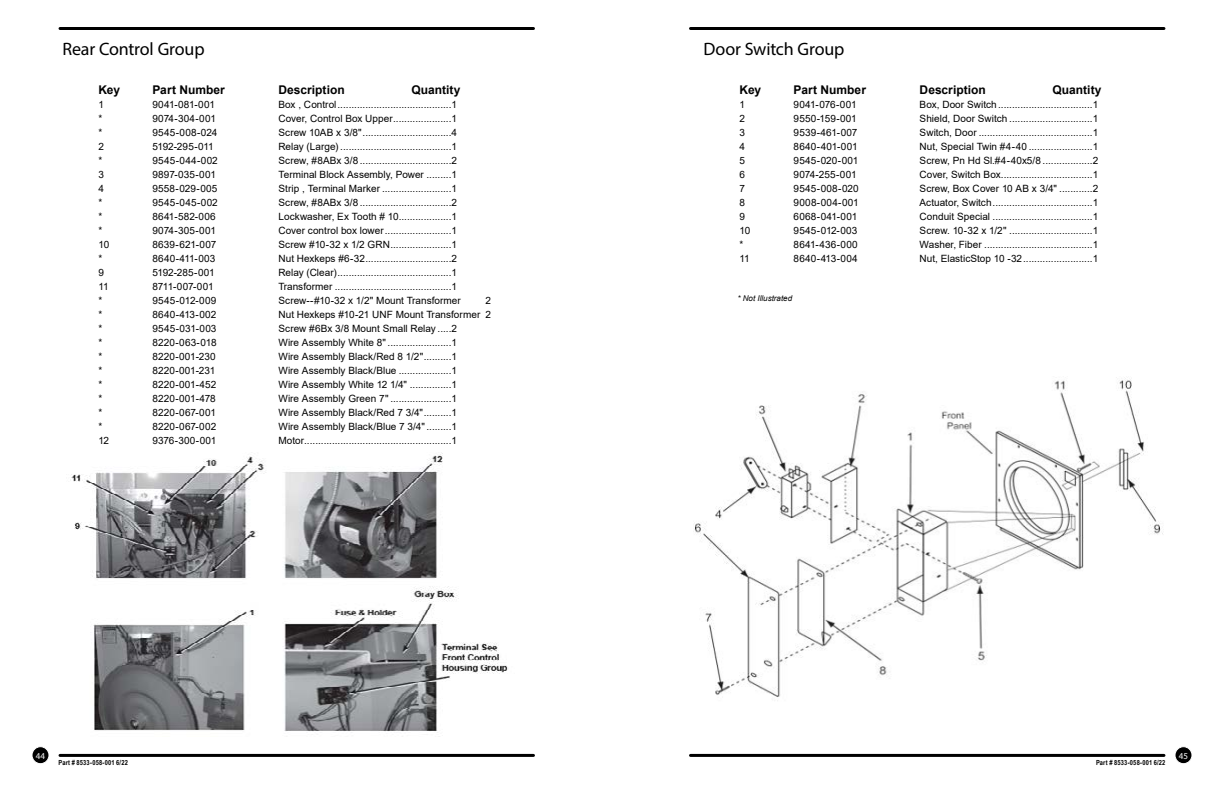
<style>
.page{position:relative;width:1224px;height:792px;background:#fff}
.page>*{position:absolute;margin:0;border:0;box-sizing:border-box;transform-origin:0 0}
.t1{font:18px "Myriad Pro";letter-spacing:-.01em;color:#000}
.t2{font:700 12px "Arial";color:#000}
.t3{font:10px "Arial";letter-spacing:.005em;color:#000}
.t4{font:10px "Arial";letter-spacing:-.015em;color:#000}
.t5{font:10px "Arial";letter-spacing:.025em;color:#000}
.t6{font:10px "Arial";letter-spacing:-.025em;color:#000}
.t7{font:9px "Myriad Pro";color:#fff}
.t8{font:italic 8px "Arial";color:#000}
.t9{font:700 7px "Arial Narrow";letter-spacing:.025em;color:#000}
</style>
<div class="page">
<hr style="left:60px;top:27px;width:474px;height:3px;background:#000">
<hr style="left:60px;top:754px;width:474px;height:3px;background:#000">
<hr style="left:690px;top:27px;width:474px;height:3px;background:#000">
<hr style="left:690px;top:754px;width:474px;height:3px;background:#000">
<div style="left:32px;top:747px;width:17px;height:17px;background:#000;border-radius:50%"></div>
<div style="left:32px;top:746px;width:18px;height:18px;border:1px solid #fff;border-radius:50%"></div>
<div style="left:1175px;top:747px;width:17px;height:17px;background:#000;border-radius:50%"></div>
<div style="left:1174px;top:746px;width:18px;height:18px;border:1px solid #fff;border-radius:50%"></div>
<img style="left:694px;top:377px;width:469px;height:324px">
<img style="left:70px;top:453px;width:438px;height:280px">
<h1 class="t1" style="left:62px;top:38px;width:144px">Rear Control Group</h1>
<p class="t2" style="left:98px;top:82px;width:23px">Key</p>
<p class="t2" style="left:152px;top:82px;width:74px">Part Number</p>
<p class="t2" style="left:278px;top:82px;width:68px">Description</p>
<p class="t2" style="left:411px;top:82px;width:51px">Quantity</p>
<p class="t3" style="left:98px;top:98px;width:7px">1</p>
<p class="t3" style="left:152px;top:98px;width:64px">9041-081-001</p>
<p class="t3" style="left:278px;top:98px;width:180px">Box , Control.........................................1</p>
<p class="t3" style="left:98px;top:112px;width:5px">*</p>
<p class="t3" style="left:152px;top:112px;width:65px">9074-304-001</p>
<p class="t3" style="left:278px;top:112px;width:180px">Cover, Control Box Upper.....................1</p>
<p class="t3" style="left:98px;top:126px;width:5px">*</p>
<p class="t3" style="left:152px;top:126px;width:66px">9545-008-024</p>
<p class="t3" style="left:278px;top:126px;width:180px">Screw 10AB x 3/8"................................4</p>
<p class="t3" style="left:98px;top:140px;width:7px">2</p>
<p class="t6" style="left:152px;top:140px;width:63px">5192-295-011</p>
<p class="t3" style="left:278px;top:140px;width:180px">Relay (Large) ........................................1</p>
<p class="t3" style="left:98px;top:154px;width:5px">*</p>
<p class="t5" style="left:152px;top:154px;width:67px">9545-044-002</p>
<p class="t3" style="left:278px;top:154px;width:180px">Screw, #8ABx 3/8 .................................2</p>
<p class="t3" style="left:98px;top:168px;width:7px">3</p>
<p class="t3" style="left:152px;top:168px;width:65px">9897-035-001</p>
<p class="t3" style="left:278px;top:168px;width:180px">Terminal Block Assembly, Power .........1</p>
<p class="t3" style="left:98px;top:182px;width:7px">4</p>
<p class="t3" style="left:152px;top:182px;width:67px">9558-029-005</p>
<p class="t3" style="left:278px;top:182px;width:180px">Strip , Terminal Marker .........................1</p>
<p class="t3" style="left:98px;top:196px;width:5px">*</p>
<p class="t3" style="left:152px;top:196px;width:67px">9545-045-002</p>
<p class="t3" style="left:278px;top:196px;width:180px">Screw, #8ABx 3/8 .................................2</p>
<p class="t3" style="left:98px;top:210px;width:5px">*</p>
<p class="t3" style="left:152px;top:210px;width:65px">8641-582-006</p>
<p class="t3" style="left:278px;top:210px;width:180px">Lockwasher, Ex Tooth # 10...................1</p>
<p class="t3" style="left:98px;top:224px;width:5px">*</p>
<p class="t3" style="left:152px;top:224px;width:65px">9074-305-001</p>
<p class="t3" style="left:278px;top:224px;width:180px">Cover control box lower........................1</p>
<p class="t3" style="left:98px;top:238px;width:12px">10</p>
<p class="t3" style="left:152px;top:238px;width:65px">8639-621-007</p>
<p class="t3" style="left:278px;top:238px;width:180px">Screw #10-32 x 1/2 GRN......................1</p>
<p class="t3" style="left:98px;top:252px;width:5px">*</p>
<p class="t3" style="left:152px;top:252px;width:64px">8640-411-003</p>
<p class="t3" style="left:278px;top:252px;width:180px">Nut Hexkeps #6-32...............................2</p>
<p class="t3" style="left:98px;top:266px;width:7px">9</p>
<p class="t3" style="left:152px;top:266px;width:64px">5192-285-001</p>
<p class="t3" style="left:278px;top:266px;width:180px">Relay (Clear).........................................1</p>
<p class="t3" style="left:98px;top:280px;width:12px">11</p>
<p class="t4" style="left:153px;top:280px;width:63px">8711-007-001</p>
<p class="t3" style="left:278px;top:280px;width:180px">Transformer ..........................................1</p>
<p class="t3" style="left:98px;top:294px;width:5px">*</p>
<p class="t3" style="left:152px;top:294px;width:65px">9545-012-009</p>
<p class="t3" style="left:278px;top:294px;width:184px">Screw--#10-32 x 1/2" Mount Transformer</p>
<p class="t3" style="left:485px;top:294px;width:7px">2</p>
<p class="t3" style="left:98px;top:308px;width:5px">*</p>
<p class="t3" style="left:152px;top:308px;width:65px">8640-413-002</p>
<p class="t3" style="left:278px;top:308px;width:214px">Nut Hexkeps #10-21 UNF Mount Transformer 2</p>
<p class="t3" style="left:98px;top:322px;width:5px">*</p>
<p class="t3" style="left:152px;top:322px;width:66px">9545-031-003</p>
<p class="t3" style="left:278px;top:322px;width:180px">Screw #6Bx 3/8 Mount Small Relay .....2</p>
<p class="t3" style="left:98px;top:336px;width:5px">*</p>
<p class="t3" style="left:152px;top:336px;width:66px">8220-063-018</p>
<p class="t3" style="left:278px;top:336px;width:180px">Wire Assembly White 8".......................1</p>
<p class="t3" style="left:98px;top:350px;width:5px">*</p>
<p class="t3" style="left:152px;top:350px;width:65px">8220-001-230</p>
<p class="t3" style="left:278px;top:350px;width:180px">Wire Assembly Black/Red 8 1/2"..........1</p>
<p class="t3" style="left:98px;top:364px;width:5px">*</p>
<p class="t3" style="left:152px;top:364px;width:64px">8220-001-231</p>
<p class="t3" style="left:278px;top:364px;width:180px">Wire Assembly Black/Blue ...................1</p>
<p class="t3" style="left:98px;top:378px;width:5px">*</p>
<p class="t3" style="left:152px;top:378px;width:65px">8220-001-452</p>
<p class="t3" style="left:278px;top:378px;width:180px">Wire Assembly White 12 1/4" ...............1</p>
<p class="t3" style="left:98px;top:392px;width:5px">*</p>
<p class="t3" style="left:152px;top:392px;width:65px">8220-001-478</p>
<p class="t3" style="left:278px;top:392px;width:180px">Wire Assembly Green 7" ......................1</p>
<p class="t3" style="left:98px;top:406px;width:5px">*</p>
<p class="t3" style="left:152px;top:406px;width:65px">8220-067-001</p>
<p class="t3" style="left:278px;top:406px;width:180px">Wire Assembly Black/Red 7 3/4"..........1</p>
<p class="t3" style="left:98px;top:420px;width:5px">*</p>
<p class="t3" style="left:152px;top:420px;width:65px">8220-067-002</p>
<p class="t3" style="left:278px;top:420px;width:180px">Wire Assembly Black/Blue 7 3/4".........1</p>
<p class="t3" style="left:98px;top:434px;width:12px">12</p>
<p class="t3" style="left:152px;top:434px;width:65px">9376-300-001</p>
<p class="t3" style="left:278px;top:434px;width:180px">Motor.....................................................1</p>
<h1 class="t1" style="left:704px;top:38px;width:142px">Door Switch Group</h1>
<p class="t2" style="left:740px;top:82px;width:23px">Key</p>
<p class="t2" style="left:794px;top:82px;width:74px">Part Number</p>
<p class="t2" style="left:920px;top:82px;width:68px">Description</p>
<p class="t2" style="left:1053px;top:82px;width:51px">Quantity</p>
<p class="t3" style="left:740px;top:98px;width:7px">1</p>
<p class="t4" style="left:794px;top:98px;width:64px">9041-076-001</p>
<p class="t3" style="left:920px;top:98px;width:180px">Box, Door Switch ..................................1</p>
<p class="t3" style="left:740px;top:112px;width:7px">2</p>
<p class="t3" style="left:794px;top:112px;width:65px">9550-159-001</p>
<p class="t3" style="left:920px;top:112px;width:180px">Shield, Door Switch ..............................1</p>
<p class="t3" style="left:740px;top:126px;width:7px">3</p>
<p class="t3" style="left:794px;top:126px;width:65px">9539-461-007</p>
<p class="t3" style="left:920px;top:126px;width:180px">Switch, Door .........................................1</p>
<p class="t3" style="left:740px;top:140px;width:7px">4</p>
<p class="t3" style="left:794px;top:140px;width:66px">8640-401-001</p>
<p class="t3" style="left:920px;top:140px;width:180px">Nut, Special Twin #4-40 .......................1</p>
<p class="t3" style="left:740px;top:154px;width:7px">5</p>
<p class="t3" style="left:794px;top:154px;width:66px">9545-020-001</p>
<p class="t3" style="left:920px;top:154px;width:180px">Screw, Pn Hd Sl.#4-40x5/8 ..................2</p>
<p class="t3" style="left:740px;top:168px;width:7px">6</p>
<p class="t3" style="left:794px;top:168px;width:65px">9074-255-001</p>
<p class="t3" style="left:920px;top:168px;width:180px">Cover, Switch Box.................................1</p>
<p class="t3" style="left:740px;top:182px;width:7px">7</p>
<p class="t3" style="left:794px;top:182px;width:67px">9545-008-020</p>
<p class="t3" style="left:920px;top:182px;width:180px">Screw, Box Cover 10 AB x 3/4" ............2</p>
<p class="t3" style="left:740px;top:196px;width:7px">8</p>
<p class="t5" style="left:794px;top:196px;width:67px">9008-004-001</p>
<p class="t3" style="left:920px;top:196px;width:180px">Actuator, Switch....................................1</p>
<p class="t3" style="left:740px;top:210px;width:7px">9</p>
<p class="t3" style="left:794px;top:210px;width:65px">6068-041-001</p>
<p class="t3" style="left:920px;top:210px;width:180px">Conduit Special ....................................1</p>
<p class="t3" style="left:740px;top:224px;width:12px">10</p>
<p class="t3" style="left:794px;top:224px;width:65px">9545-012-003</p>
<p class="t3" style="left:920px;top:224px;width:180px">Screw. 10-32 x 1/2" ..............................1</p>
<p class="t3" style="left:740px;top:238px;width:5px">*</p>
<p class="t3" style="left:794px;top:238px;width:66px">8641-436-000</p>
<p class="t3" style="left:920px;top:238px;width:180px">Washer, Fiber .......................................1</p>
<p class="t3" style="left:740px;top:252px;width:12px">11</p>
<p class="t3" style="left:794px;top:252px;width:66px">8640-413-004</p>
<p class="t3" style="left:920px;top:252px;width:180px">Nut, ElasticStop 10 -32.........................1</p>
<p class="t8" style="left:737px;top:293px;width:56px">* Not Illustrated</p>
<p class="t7" style="left:36px;top:750px;width:11px">44</p>
<p class="t7" style="left:1179px;top:750px;width:11px">45</p>
<p class="t9" style="left:58px;top:757px;width:71px">Part # 8533-058-001 6/22</p>
<p class="t9" style="left:1096px;top:757px;width:71px">Part # 8533-058-001 6/22</p>
</div>
